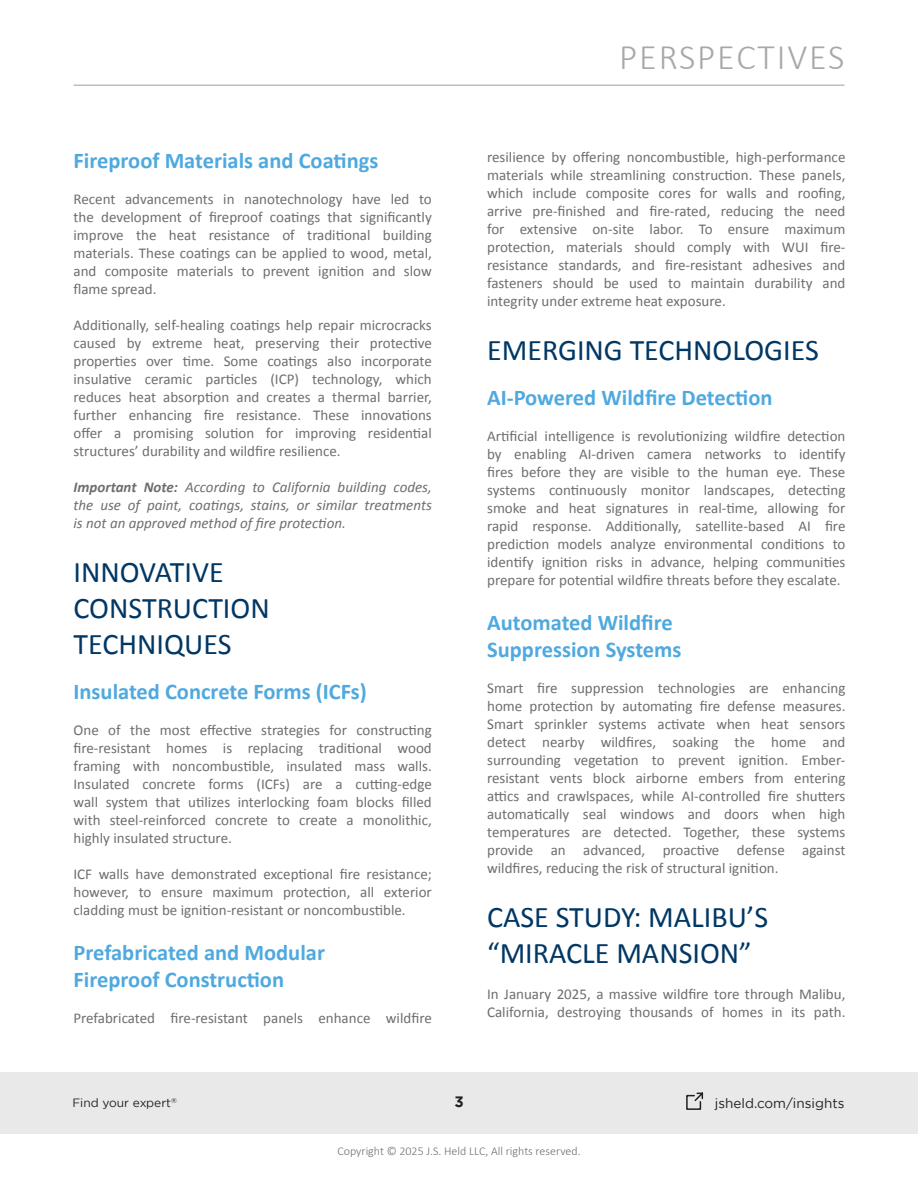
<style>
.page{position:relative;width:918px;height:1188px;background:#fff}
.page>*{position:absolute;margin:0;border:0;box-sizing:border-box;transform-origin:0 0}
.t1{font:300 36px "Calibri";letter-spacing:.05em;color:#a6a8aa}
.Main_Titles{font:30px/36px "Calibri";color:#003764}
.Subtitles{font:700 22.5px/27px "Calibri";color:#4fa9df}
.Text_Styles{font:15px/18px "Calibri";color:#6d6e70;text-align:justify}
.Text_Styles-2{font:italic 15px/18px "Calibri";color:#6d6e70;text-align:justify}
.t2{font:700 15px "Gotham";color:#231f20}
.t3{font:13.5px "Gotham";color:#231f20}
.t4{font:300 12px "Calibri";color:#6d6e70}
.t5{font:12px "Gotham";color:#241f21}
.t6{font:7.05px "Gotham";color:#241f21}
.s1{font-weight:700}
</style>
<div class="page">
<div style="left:0;top:1072px;width:918px;height:62px;background:#e9e9e9"></div>
<hr style="left:74px;top:85px;width:770px;height:1px;background:#a6a8ab">
<svg style="left:686px;top:1092px;width:18px;height:18px"></svg>
<p class="Subtitles" style="left:74px;top:147px;width:306px">Fireproof Materials and Coatings</p>
<p class="Text_Styles" style="left:74px;top:189px;width:360px">Recent advancements in nanotechnology have led to the development of fireproof coatings that significantly improve the heat resistance of traditional building materials. These coatings can be applied to wood, metal, and composite materials to prevent ignition and slow flame spread.</p>
<p class="Text_Styles" style="left:74px;top:315px;width:360px">Additionally, self-healing coatings help repair microcracks caused by extreme heat, preserving their protective properties over time. Some coatings also incorporate insulative ceramic particles (ICP) technology, which reduces heat absorption and creates a thermal barrier, further enhancing fire resistance. These innovations offer a promising solution for improving residential structures’ durability and wildfire resilience.</p>
<p class="Text_Styles-2" style="left:74px;top:477px;width:360px"><span class="s1">Important Note:</span> According to California building codes, the use of paint, coatings, stains, or similar treatments is not an approved method of fire protection.</p>
<p class="Main_Titles" style="left:74px;top:552px;width:198px">INNOVATIVE<br>CONSTRUCTION<br>TECHNIQUES</p>
<p class="Subtitles" style="left:74px;top:678px;width:295px">Insulated Concrete Forms (ICFs)</p>
<p class="Text_Styles" style="left:74px;top:720px;width:360px">One of the most effective strategies for constructing fire-resistant homes is replacing traditional wood framing with noncombustible, insulated mass walls.<br>Insulated concrete forms (ICFs) are a cutting-edge wall system that utilizes interlocking foam blocks filled with steel-reinforced concrete to create a monolithic, highly insulated structure.</p>
<p class="Text_Styles" style="left:74px;top:864px;width:360px">ICF walls have demonstrated exceptional fire resistance; however, to ensure maximum protection, all exterior cladding must be ignition-resistant or noncombustible.</p>
<p class="Subtitles" style="left:74px;top:939px;width:253px">Prefabricated and Modular<br>Fireproof Construction</p>
<p class="Text_Styles" style="left:74px;top:1008px;width:360px">Prefabricated fire-resistant panels enhance wildfire</p>
<h1 class="t1" style="left:619px;top:35px;width:227px">PERSPECTIVES</h1>
<p class="Text_Styles" style="left:487px;top:147px;width:360px">resilience by offering noncombustible, high-performance materials while streamlining construction. These panels, which include composite cores for walls and roofing, arrive pre-finished and fire-rated, reducing the need for extensive on-site labor. To ensure maximum protection, materials should comply with WUI fire&shy;resistance standards, and fire-resistant adhesives and fasteners should be used to maintain durability and integrity under extreme heat exposure.</p>
<p class="Main_Titles" style="left:487px;top:331px;width:333px">EMERGING TECHNOLOGIES</p>
<p class="Subtitles" style="left:487px;top:384px;width:287px">AI-Powered Wildfire Detection</p>
<p class="Text_Styles" style="left:487px;top:426px;width:360px">Artificial intelligence is revolutionizing wildfire detection by enabling AI-driven camera networks to identify fires before they are visible to the human eye. These systems continuously monitor landscapes, detecting smoke and heat signatures in real-time, allowing for rapid response. Additionally, satellite-based AI fire prediction models analyze environmental conditions to identify ignition risks in advance, helping communities prepare for potential wildfire threats before they escalate.</p>
<p class="Subtitles" style="left:487px;top:609px;width:196px">Automated Wildfire<br>Suppression Systems</p>
<p class="Text_Styles" style="left:487px;top:678px;width:360px">Smart fire suppression technologies are enhancing home protection by automating fire defense measures.<br>Smart sprinkler systems activate when heat sensors detect nearby wildfires, soaking the home and surrounding vegetation to prevent ignition. Ember&shy;resistant vents block airborne embers from entering attics and crawlspaces, while AI-controlled fire shutters automatically seal windows and doors when high temperatures are detected. Together, these systems provide an advanced, proactive defense against wildfires, reducing the risk of structural ignition.</p>
<p class="Main_Titles" style="left:487px;top:898px;width:283px">CASE STUDY: MALIBU’S “MIRACLE MANSION”</p>
<p class="Text_Styles" style="left:487px;top:984px;width:360px">In January 2025, a massive wildfire tore through Malibu,<br>California, destroying thousands of homes in its path.</p>
<p class="t5" style="left:72px;top:1096px;width:100px">Find your expert</p>
<p class="t2" style="left:454px;top:1093px;width:11px">3</p>
<p class="t3" style="left:715px;top:1095px;width:131px">jsheld.com/insights</p>
<p class="t6" style="left:171px;top:1096px;width:7px">®</p>
<p class="t4" style="left:337px;top:1144px;width:245px">Copyright © 2025 J.S. Held LLC, All rights reserved.</p>
</div>
